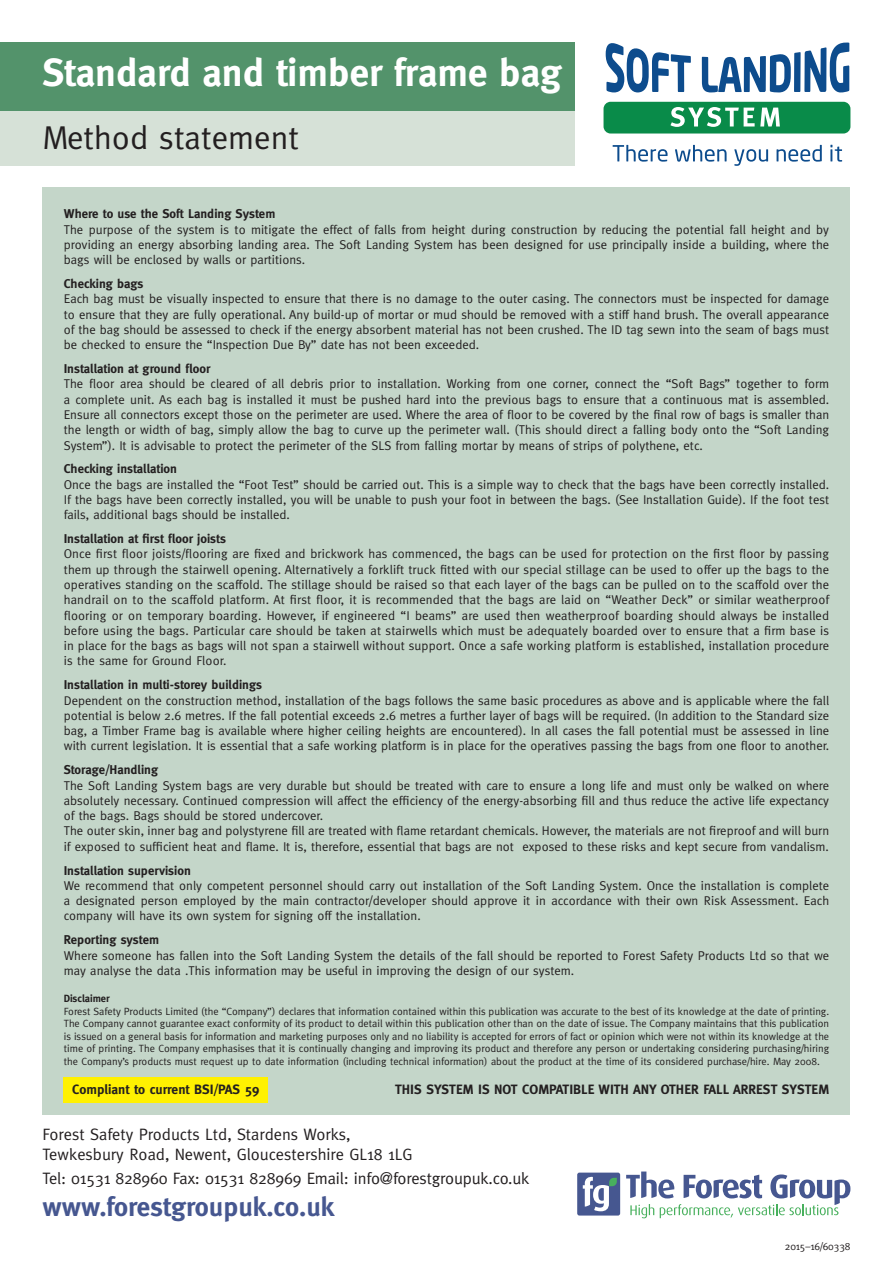
<style>
.page{position:relative;width:893px;height:1263px;background:#fff}
.page>*{position:absolute;margin:0;border:0;box-sizing:border-box;transform-origin:0 0}
.t1{font:700 39px "Meta";color:#fff}
.t2{font:33px "Meta";color:#231f20}
.t3{font:700 27px "Meta";color:#465790}
.t4{font:16.5px/19.8px "Meta";letter-spacing:-.01em;color:#231f20}
.t5{font:700 13.5px "Meta";color:#231f20}
.t6{font:12.75px/15.3px "Meta";color:#231f20;text-align:justify}
.t7{font:700 12.75px "Meta";color:#231f20}
.t8{font:10.5px/12.6px "Meta";color:#231f20;text-align:justify}
.t9{font:700 10.5px "Meta";color:#231f20}
</style>
<div class="page">
<div style="left:577px;top:1172px;width:43px;height:43px;background:#465790;border-radius:2px"></div>
<svg style="left:626px;top:1171px;width:224px;height:47px"></svg>
<svg style="left:583px;top:1176px;width:34px;height:35px"></svg>
<div style="left:43px;top:187px;width:807px;height:927px;background:#c4d6c9"></div>
<div style="left:0;top:111px;width:574px;height:55px;background:#d6e1d7"></div>
<svg style="left:606px;top:43px;width:85px;height:50px"></svg>
<svg style="left:702px;top:43px;width:147px;height:50px"></svg>
<div style="left:603px;top:102px;width:247px;height:32px;background:#098b49;border-radius:7px"></div>
<svg style="left:670px;top:107px;width:110px;height:20px"></svg>
<svg style="left:613px;top:145px;width:55px;height:17px"></svg>
<svg style="left:675px;top:145px;width:52px;height:17px"></svg>
<svg style="left:734px;top:149px;width:34px;height:17px"></svg>
<svg style="left:777px;top:145px;width:45px;height:17px"></svg>
<svg style="left:830px;top:145px;width:12px;height:17px"></svg>
<div style="left:0;top:43px;width:574px;height:68px;background:#53936b"></div>
<div style="left:64px;top:1077px;width:204px;height:26px;background:#fff101"></div>
<h1 class="t1" style="left:43px;top:49px;width:521px">Standard and timber frame bag</h1>
<h2 class="t2" style="left:43px;top:119px;width:258px">Method statement</h2>
<p class="t7" style="left:64px;top:206px;width:213px">Where to use the Soft Landing System</p>
<p class="t6" style="left:64px;top:221px;width:767px">The purpose of the system is to mitigate the effect of falls from height during construction by reducing the potential fall height and by providing an energy absorbing landing area. The Soft Landing System has been designed for use principally inside a building, where the bags will be enclosed by walls or partitions.</p>
<p class="t7" style="left:64px;top:276px;width:81px">Checking bags</p>
<p class="t6" style="left:64px;top:291px;width:767px">Each bag must be visually inspected to ensure that there is no damage to the outer casing. The connectors must be inspected for damage to ensure that they are fully operational. Any build-up of mortar or mud should be removed with a stiff hand brush. The overall appearance of the bag should be assessed to check if the energy absorbent material has not been crushed. The ID tag sewn into the seam of bags must be checked to ensure the “Inspection Due By” date has not been exceeded.</p>
<p class="t7" style="left:64px;top:361px;width:148px">Installation at ground floor</p>
<p class="t6" style="left:64px;top:376px;width:767px">The floor area should be cleared of all debris prior to installation. Working from one corner, connect the “Soft Bags” together to form a complete unit. As each bag is installed it must be pushed hard into the previous bags to ensure that a continuous mat is assembled.<br>Ensure all connectors except those on the perimeter are used. Where the area of floor to be covered by the final row of bags is smaller than the length or width of bag, simply allow the bag to curve up the perimeter wall. (This should direct a falling body onto the “Soft Landing System”). It is advisable to protect the perimeter of the SLS from falling mortar by means of strips of polythene, etc.</p>
<p class="t7" style="left:64px;top:461px;width:115px">Checking installation</p>
<p class="t6" style="left:64px;top:476px;width:767px">Once the bags are installed the “Foot Test” should be carried out. This is a simple way to check that the bags have been correctly installed.<br>If the bags have been correctly installed, you will be unable to push your foot in between the bags. (See Installation Guide). If the foot test fails, additional bags should be installed.</p>
<p class="t7" style="left:64px;top:531px;width:164px">Installation at first floor joists</p>
<p class="t6" style="left:64px;top:546px;width:767px">Once first floor joists/flooring are fixed and brickwork has commenced, the bags can be used for protection on the first floor by passing them up through the stairwell opening. Alternatively a forklift truck fitted with our special stillage can be used to offer up the bags to the operatives standing on the scaffold. The stillage should be raised so that each layer of the bags can be pulled on to the scaffold over the handrail on to the scaffold platform. At first floor, it is recommended that the bags are laid on “Weather Deck” or similar weatherproof flooring or on temporary boarding. However, if engineered “I beams” are used then weatherproof boarding should always be installed before using the bags. Particular care should be taken at stairwells which must be adequately boarded over to ensure that a firm base is in place for the bags as bags will not span a stairwell without support. Once a safe working platform is established, installation procedure is the same for Ground Floor.</p>
<p class="t7" style="left:64px;top:677px;width:200px">Installation in multi-storey buildings</p>
<p class="t6" style="left:64px;top:692px;width:767px">Dependent on the construction method, installation of the bags follows the same basic procedures as above and is applicable where the fall potential is below 2.6 metres. If the fall potential exceeds 2.6 metres a further layer of bags will be required. (In addition to the Standard size bag, a Timber Frame bag is available where higher ceiling heights are encountered). In all cases the fall potential must be assessed in line with current legislation. It is essential that a safe working platform is in place for the operatives passing the bags from one floor to another.</p>
<p class="t7" style="left:64px;top:762px;width:96px">Storage/Handling</p>
<p class="t6" style="left:64px;top:777px;width:767px;text-align:left">The Soft Landing System bags are very durable but should be treated with care to ensure a long life and must only be walked on where absolutely necessary. Continued compression will affect the efficiency of the energy-absorbing fill and thus reduce the active life expectancy of the bags. Bags should be stored undercover.<br>The outer skin, inner bag and polystyrene fill are treated with flame retardant chemicals. However, the materials are not fireproof and will burn if exposed to sufficient heat and flame. It is, therefore, essential that bags are not exposed to these risks and kept secure from vandalism.</p>
<p class="t7" style="left:64px;top:863px;width:129px">Installation supervision</p>
<p class="t6" style="left:64px;top:878px;width:767px">We recommend that only competent personnel should carry out installation of the Soft Landing System. Once the installation is complete a designated person employed by the main contractor/developer should approve it in accordance with their own Risk Assessment. Each company will have its own system for signing off the installation.</p>
<p class="t7" style="left:64px;top:932px;width:97px">Reporting system</p>
<p class="t6" style="left:64px;top:947px;width:767px">Where someone has fallen into the Soft Landing System the details of the fall should be reported to Forest Safety Products Ltd so that we may analyse the data .This information may be useful in improving the design of our system.</p>
<p class="t9" style="left:64px;top:992px;width:47px">Disclaimer</p>
<p class="t8" style="left:64px;top:1004px;width:767px">Forest Safety Products Limited (the “Company”) declares that information contained within this publication was accurate to the best of its knowledge at the date of printing.<br>The Company cannot guarantee exact conformity of its product to detail within this publication other than on the date of issue. The Company maintains that this publication is issued on a general basis for information and marketing purposes only and no liability is accepted for errors of fact or opinion which were not within its knowledge at the time of printing. The Company emphasises that it is continually changing and improving its product and therefore any person or undertaking considering purchasing/hiring the Company’s products must request up to date information (including technical information) about the product at the time of its considered purchase/hire. May 2008.</p>
<p class="t5" style="left:72px;top:1081px;width:189px">Compliant to current BSI/PAS 59</p>
<p class="t5" style="left:395px;top:1081px;width:436px">THIS SYSTEM IS NOT COMPATIBLE WITH ANY OTHER FALL ARREST SYSTEM</p>
<p class="t4" style="left:43px;top:1124px;width:371px">Forest Safety Products Ltd, Stardens Works,<br>Tewkesbury Road, Newent, Gloucestershire GL18 1LG</p>
<p class="t4" style="left:43px;top:1168px;width:488px">Tel: 01531 828960 Fax: 01531 828969 Email: info@forestgroupuk.co.uk</p>
<h3 class="t3" style="left:43px;top:1191px;width:293px">www.forestgroupuk.co.uk</h3>
<p class="t8" style="left:785px;top:1240px;width:67px">2015–16/60338</p>
</div>
